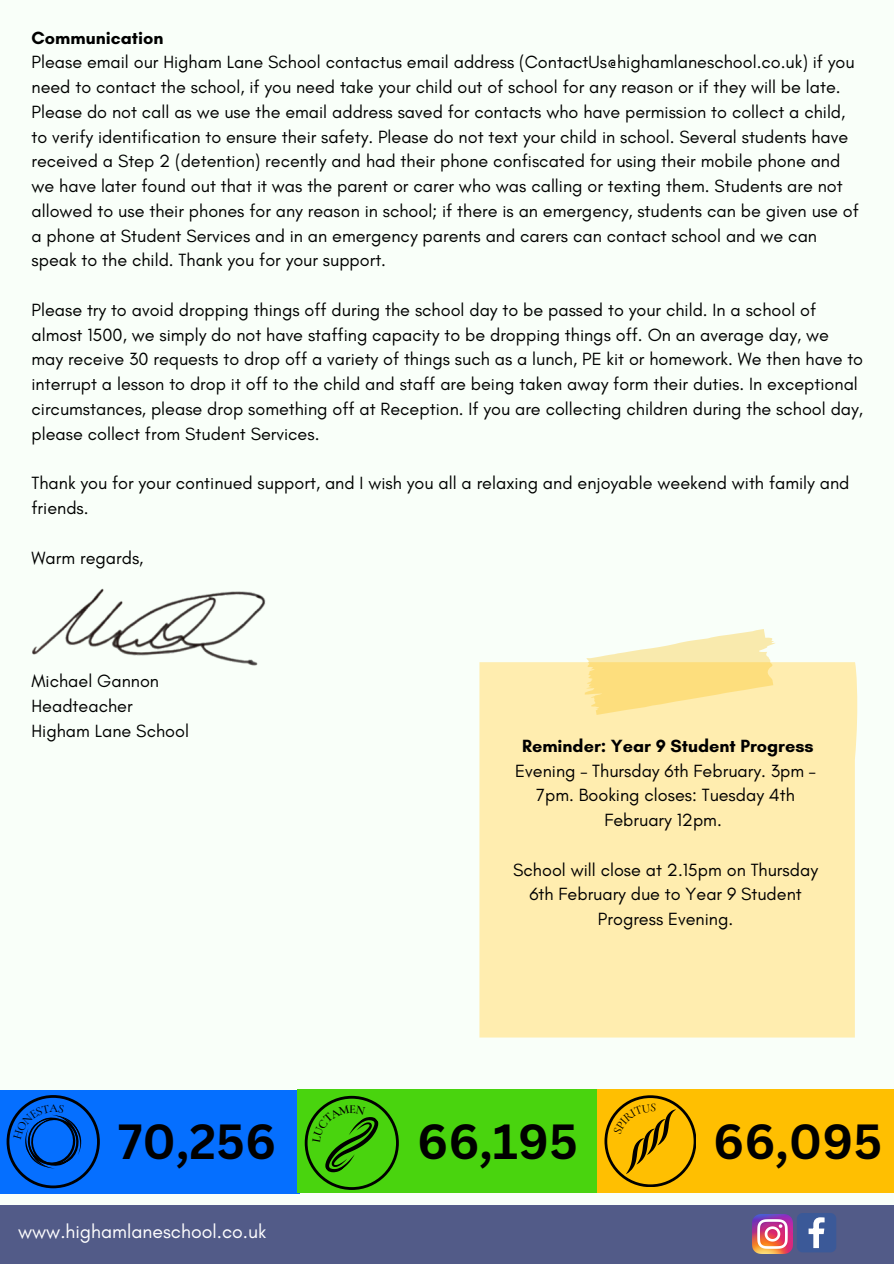
<style>
.page{position:relative;width:894px;height:1264px;background:#fff}
.page>*{position:absolute;margin:0;border:0;box-sizing:border-box;transform-origin:0 0}
.t1{font:700 48px "Canva Sans";color:#000}
.t2{font:19.5px "Glacial Indifference";color:#fff}
.t3{font:18px/24.8px "Glacial Indifference";color:#000}
.t4{font:500 12.15px "Cormorant Garamond";color:#000}
.s1{font-weight:700}
</style>
<div class="page">
<div style="left:0;top:0;width:893px;height:1263px;background:#f9fff9"></div>
<div style="left:0;top:1205px;width:893px;height:58px;background:#525b88"></div>
<img style="left:752px;top:1214px;width:39px;height:39px">
<svg style="left:797px;top:1213px;width:39px;height:39px;background:#5b73a8"></svg>
<div style="left:0;top:1089px;width:299px;height:104px;background:#056fff"></div>
<div style="left:596px;top:1089px;width:297px;height:103px;background:#ffbf01"></div>
<div style="left:297px;top:1089px;width:299px;height:103px;background:#49d40e"></div>
<img style="left:32px;top:588px;width:234px;height:78px">
<div style="left:479px;top:662px;width:379px;height:375px;background:#ffedaf"></div>
<svg style="left:579px;top:629px;width:200px;height:86px"></svg>
<svg style="left:7px;top:1095px;width:93px;height:93px"></svg>
<svg style="left:304px;top:1095px;width:392px;height:94px"></svg>
<p class="t3" style="left:31px;top:25px;width:828px"><span class="s1">Communication<br></span>Please email our Higham Lane School contactus email address (ContactUs@highamlaneschool.co.uk) if you need to contact the school, if you need take your child out of school for any reason or if they will be late.<br>Please do not call as we use the email address saved for contacts who have permission to collect a child, to verify identification to ensure their safety. Please do not text your child in school. Several students have received a Step 2 (detention) recently and had their phone confiscated for using their mobile phone and we have later found out that it was the parent or carer who was calling or texting them. Students are not allowed to use their phones for any reason in school; if there is an emergency, students can be given use of a phone at Student Services and in an emergency parents and carers can contact school and we can speak to the child. Thank you for your support.</p>
<p class="t3" style="left:31px;top:297px;width:833px">Please try to avoid dropping things off during the school day to be passed to your child. In a school of almost 1500, we simply do not have staffing capacity to be dropping things off. On an average day, we may receive 30 requests to drop off a variety of things such as a lunch, PE kit or homework. We then have to interrupt a lesson to drop it off to the child and staff are being taken away form their duties. In exceptional circumstances, please drop something off at Reception. If you are collecting children during the school day, please collect from Student Services.</p>
<p class="t3" style="left:31px;top:470px;width:819px">Thank you for your continued support, and I wish you all a relaxing and enjoyable weekend with family and friends.</p>
<p class="t3" style="left:31px;top:545px;width:113px">Warm regards,</p>
<p class="t3" style="left:31px;top:668px;width:159px">Michael Gannon<br>Headteacher<br>Higham Lane School</p>
<p class="t4" style="left:50px;top:1100px;width:10px">A</p>
<p class="t3" style="left:515px;top:733px;width:302px;text-align:center"><span class="s1">Reminder: Year 9 Student Progress<br></span>Evening – Thursday 6th February. 3pm –<br>7pm. Booking closes: Tuesday 4th<br>February 12pm.</p>
<p class="t3" style="left:513px;top:857px;width:306px;text-align:center">School will close at 2.15pm on Thursday<br>6th February due to Year 9 Student<br>Progress Evening.</p>
<p class="t1" style="left:118px;top:1107px;width:159px">70,256</p>
<p class="t1" style="left:417px;top:1107px;width:162px">66,195</p>
<p class="t1" style="left:713px;top:1107px;width:170px">66,095</p>
<p class="t2" style="left:18px;top:1219px;width:250px">www.highamlaneschool.co.uk</p>
</div>
